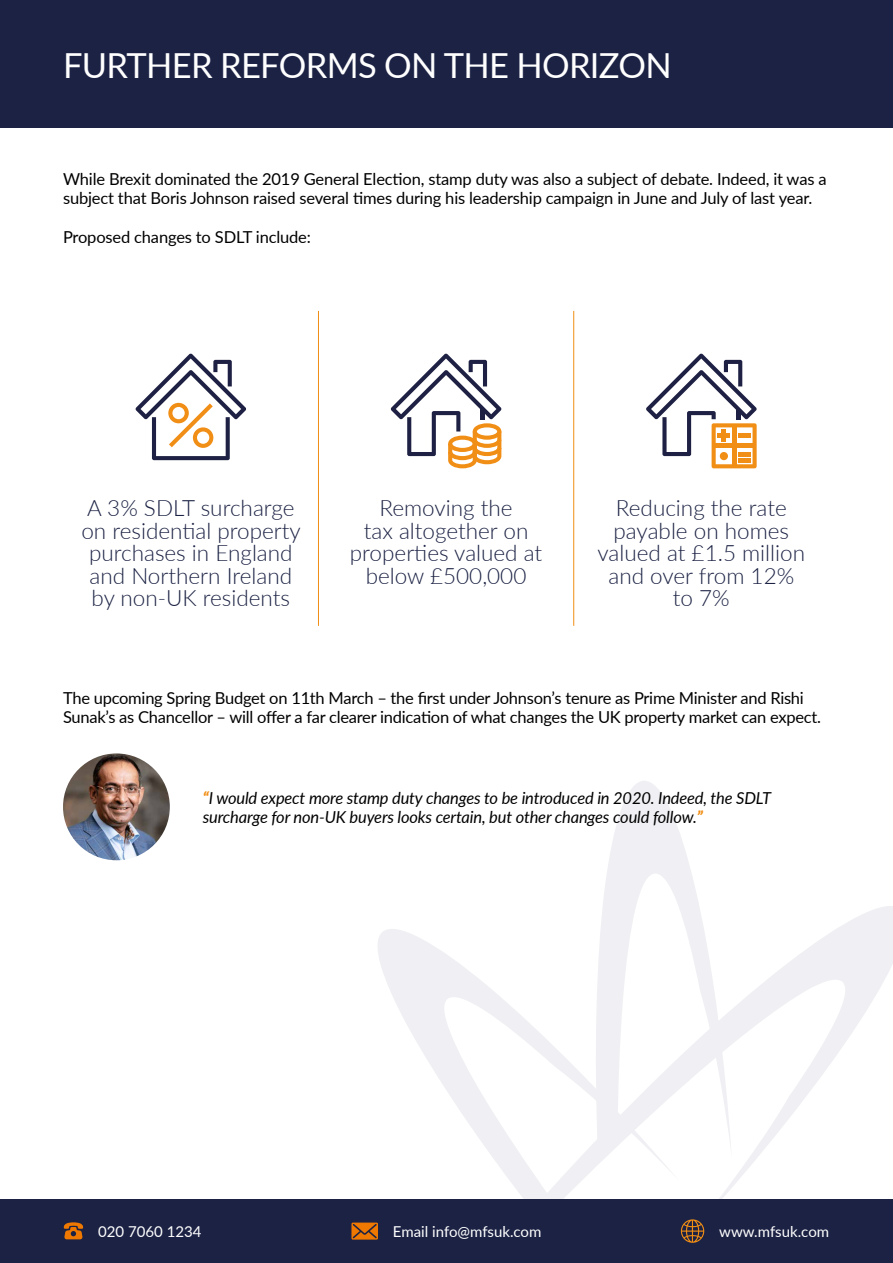
<style>
.page{position:relative;width:893px;height:1263px;background:#fff}
.page>*{position:absolute;margin:0;border:0;box-sizing:border-box;transform-origin:0 0}
.t1{font:34.5px "Lato";letter-spacing:-.02em;color:#fff}
.t2{font:300 22.5px/22.5px "Lato";color:#1c2244;text-align:center}
.t3{font:16.5px/19.5px "Lato";letter-spacing:-.015em;color:#000}
.t4{font:italic 16.5px/19.5px "Lato";letter-spacing:-.01em;color:#000}
.t5{font:15px "Lato";color:#fff}
.s1{font-weight:800;color:#f18e15}
</style>
<div class="page">
<svg style="left:719px;top:906px;width:174px;height:293px"></svg>
<svg style="left:378px;top:929px;width:292px;height:270px"></svg>
<svg style="left:595px;top:781px;width:137px;height:376px"></svg>
<div style="left:0;top:0;width:893px;height:128px;background:#1c2244"></div>
<div style="left:0;top:1199px;width:893px;height:64px;background:#1c2244"></div>
<svg style="left:351px;top:1222px;width:27px;height:17px"></svg>
<svg style="left:64px;top:1222px;width:19px;height:17px"></svg>
<svg style="left:681px;top:1219px;width:23px;height:24px"></svg>
<img style="left:63px;top:753px;width:107px;height:107px;border-radius:53px">
<hr style="left:318px;top:311px;width:1px;height:315px;background:#f18e15">
<hr style="left:573px;top:311px;width:1px;height:315px;background:#f18e15">
<svg style="left:646px;top:354px;width:111px;height:114px"></svg>
<hr style="left:732px;top:425px;width:4px;height:41px;background:#f18e15">
<hr style="left:714px;top:444px;width:41px;height:4px;background:#f18e15">
<hr style="left:722px;top:429px;width:4px;height:13px;background:#f18e15">
<hr style="left:718px;top:434px;width:12px;height:4px;background:#f18e15">
<hr style="left:738px;top:434px;width:12px;height:4px;background:#f18e15">
<hr style="left:738px;top:452px;width:12px;height:4px;background:#f18e15">
<hr style="left:738px;top:458px;width:12px;height:4px;background:#f18e15">
<div style="left:720px;top:452px;width:8px;height:8px;background:#f18e15;border-radius:50%"></div>
<svg style="left:391px;top:354px;width:111px;height:114px"></svg>
<hr style="left:481px;top:409px;width:4px;height:10px;background:#1e2143">
<svg style="left:135px;top:354px;width:111px;height:106px"></svg>
<h1 class="t1" style="left:63px;top:40px;width:610px">FURTHER REFORMS ON THE HORIZON</h1>
<p class="t3" style="left:63px;top:168px;width:765px">While Brexit dominated the 2019 General Election, stamp duty was also a subject of debate. Indeed, it was a subject that Boris Johnson raised several times during his leadership campaign in June and July of last year.</p>
<p class="t3" style="left:63px;top:227px;width:249px">Proposed changes to SDLT include:</p>
<h2 class="t2" style="left:81px;top:496px;width:221px">A 3% SDLT surcharge on residential property purchases in England and Northern Ireland by non‐UK residents</h2>
<h2 class="t2" style="left:350px;top:496px;width:194px">Removing the<br>tax altogether on properties valued at below £500,000</h2>
<h2 class="t2" style="left:598px;top:496px;width:209px">Reducing the rate payable on homes valued at £1.5 million and over from 12% to 7%</h2>
<p class="t3" style="left:63px;top:687px;width:759px">The upcoming Spring Budget on 11th March – the first under Johnson’s tenure as Prime Minister and Rishi<br>Sunak’s as Chancellor – will offer a far clearer indication of what changes the UK property market can expect.</p>
<p class="t4" style="left:203px;top:787px;width:570px"><span class="s1">“</span>I would expect more stamp duty changes to be introduced in 2020. Indeed, the SDLT surcharge for non-UK buyers looks certain, but other changes could follow.<span class="s1">”</span></p>
<p class="t5" style="left:98px;top:1221px;width:105px">020 7060 1234</p>
<p class="t5" style="left:393px;top:1221px;width:150px">Email info@mfsuk.com</p>
<p class="t5" style="left:719px;top:1221px;width:111px">www.mfsuk.com</p>
</div>
